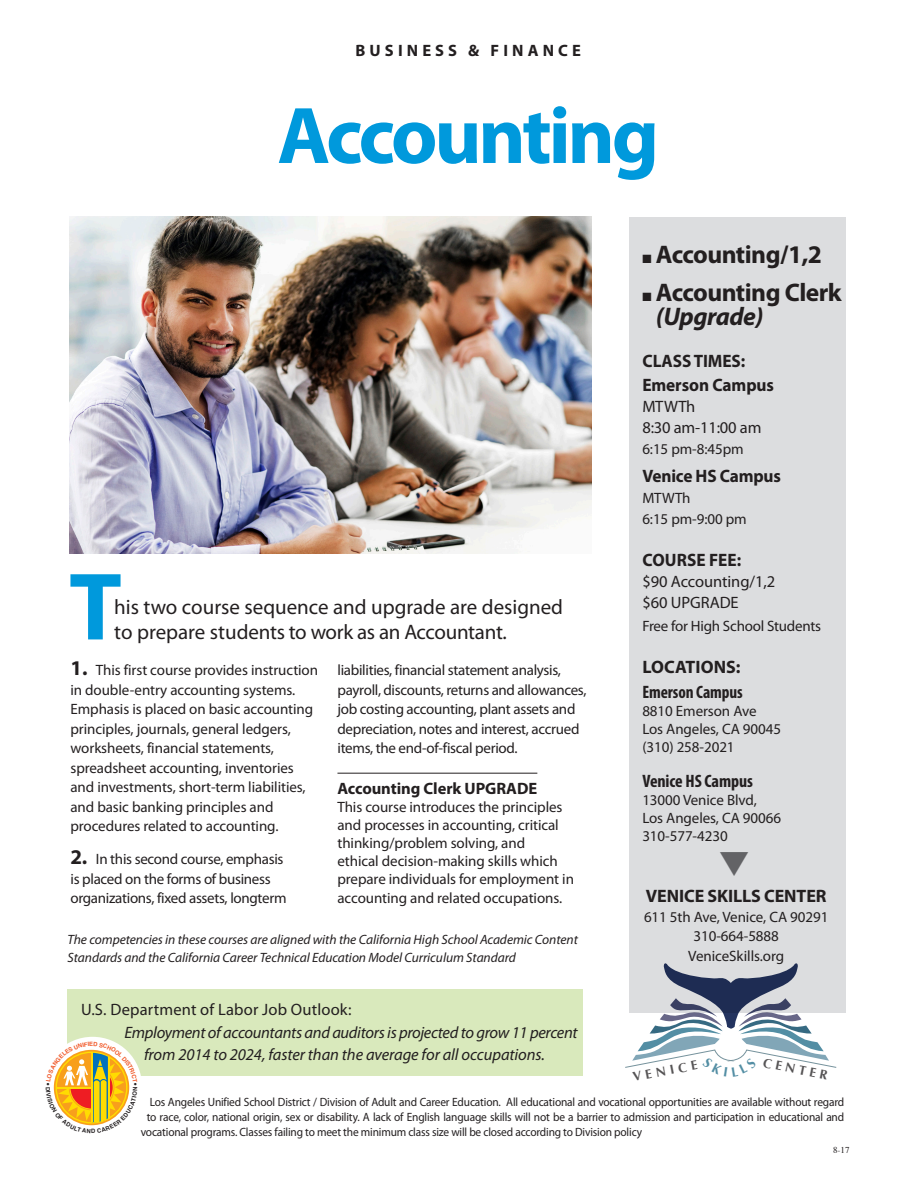
<style>
.page{position:relative;width:918px;height:1188px;background:#fff}
.page>*{position:absolute;margin:0;border:0;box-sizing:border-box;transform-origin:0 0}
.t1{font:700 96.6px "Myriad Pro";color:#0099dc}
.COURSE{font:700 81px "Myriad Pro";letter-spacing:-.04em;color:#0099dc}
.t2{font:700 25.5px/24px "Myriad Pro";letter-spacing:-.02em;color:#231f20}
.t3{font:21px/25.5px "Myriad Pro";color:#231f20}
.NEW{font:700 18px "Myriad Pro";letter-spacing:-.005em;color:#231f20;scale:.96 1}
.NEW-2{font:700 18px "Myriad Pro";letter-spacing:-.005em;color:#231f20}
.INFO{font:700 condensed 18px "Myriad Pro";letter-spacing:-.005em;color:#231f20}
.CondSmall{font:700 condensed 18px "Myriad Pro";letter-spacing:-.005em;color:#231f20;scale:.96 1}
.LOCATION{font:700 18px "Myriad Pro";letter-spacing:-.005em;color:#231f20;scale:.96 1}
.LOCATION-2{font:700 18px "Myriad Pro";letter-spacing:-.005em;color:#231f20}
.LABOR{font:italic 16.5px/22.5px "Myriad Pro";letter-spacing:-.02em;color:#231f20}
.INFO-2{font:16.5px "Myriad Pro";letter-spacing:-.005em;color:#231f20}
.LABOR-2{font:16.5px "Myriad Pro";letter-spacing:.01em;color:#231f20}
.INFO-3{font:700 16.5px "Myriad Pro";letter-spacing:-.005em;color:#231f20}
.SECTOR{font:700 16.5px "Myriad Pro";letter-spacing:.25em;color:#231f20}
.INFO-4{font:15px/19.5px "Myriad Pro";letter-spacing:-.005em;color:#231f20}
.INFO-5{font:italic 13.5px/18px "Myriad Pro";letter-spacing:-.005em;color:#231f20}
.t4{font:700 13.05px "Optima";color:#565455}
.t5{font:12px "Myriad Pro";letter-spacing:-.015em;color:#231f20;scale:.95 1}
.t6{font:700 10.8px "Helvetica";color:#231f20}
.t7{font:9px "Times";color:#231f20}
.s1{font-weight:700;font-size:21px}
.s2{font-style:italic}
</style>
<div class="page">
<div style="left:68px;top:989px;width:516px;height:87px;background:#d9e9bc"></div>
<div style="left:629px;top:217px;width:216px;height:796px;background:#dcdddf"></div>
<div style="left:43px;top:1037px;width:99px;height:98px;background:#fff;border-radius:50%"></div>
<img style="left:69px;top:216px;width:522px;height:338px">
<hr style="left:337px;top:773px;width:200px;height:1px;background:#231f20">
<svg style="left:625px;top:963px;width:212px;height:105px"></svg>
<svg style="left:53px;top:1042px;width:84px;height:84px"></svg>
<p class="SECTOR" style="left:356px;top:39px;width:227px">BUSINESS &amp; FINANCE</p>
<p class="COURSE" style="left:277px;top:83px;width:383px">Accounting</p>
<p class="t1" style="left:69px;top:544px;width:54px">T</p>
<p class="t3" style="left:114px;top:594px;width:450px">his two course sequence and upgrade are designed to prepare students to work as an Accountant.</p>
<p class="INFO-4" style="left:70px;top:660px;width:249px"><span class="s1">1.</span> This first course provides instruction in double-entry accounting systems.<br>Emphasis is placed on basic accounting principles, journals, general ledgers, worksheets, financial statements, spreadsheet accounting, inventories and investments, short-term liabilities, and basic banking principles and procedures related to accounting.</p>
<p class="INFO-4" style="left:70px;top:849px;width:218px"><span class="s1">2.</span> In this second course, emphasis is placed on the forms of business organizations, fixed assets, longterm</p>
<p class="INFO-4" style="left:337px;top:660px;width:251px">liabilities, financial statement analysis, payroll, discounts, returns and allowances, job costing accounting, plant assets and depreciation, notes and interest, accrued items, the end-of-fiscal period.</p>
<p class="INFO-3" style="left:337px;top:777px;width:201px">Accounting Clerk UPGRADE</p>
<p class="INFO-4" style="left:337px;top:798px;width:238px;line-height:18px">This course introduces the principles and processes in accounting, critical thinking/problem solving, and<br>ethical decision-making skills which prepare individuals for employment in</p>
<p class="INFO-4" style="left:337px;top:888px;width:226px">accounting and related occupations.</p>
<p class="INFO-5" style="left:68px;top:930px;width:512px">The competencies in these courses are aligned with the California High School Academic Content<br>Standards and the California Career Technical Education Model Curriculum Standard</p>
<p class="LABOR-2" style="left:81px;top:999px;width:272px">U.S. Department of Labor Job Outlook:</p>
<p class="LABOR" style="left:144px;top:1021px;width:435px;text-indent:-20px">Employment of accountants and auditors is projected to grow 11 percent from 2014 to 2024, faster than the average for all occupations.</p>
<p class="t6" style="left:46px;top:1076px;width:5px">•</p>
<p class="t6" style="left:133px;top:1076px;width:5px">•</p>
<p class="t2" style="left:642px;top:242px;width:181px">■ Accounting/1,2</p>
<p class="t2" style="left:656px;top:279px;width:187px;text-indent:-14px">■ Accounting Clerk <span class="s2">(Upgrade)</span></p>
<p class="LOCATION" style="left:643px;top:349px;width:108px">CLASS TIMES:</p>
<p class="NEW" style="left:642px;top:373px;width:139px">Emerson Campus</p>
<p class="INFO-2" style="left:642px;top:396px;width:55px">MTWTh</p>
<p class="INFO-2" style="left:642px;top:417px;width:121px">8:30 am-11:00 am</p>
<p class="INFO-4" style="left:642px;top:439px;width:103px">6:15 pm-8:45pm</p>
<p class="NEW" style="left:642px;top:464px;width:146px">Venice HS Campus</p>
<p class="INFO-4" style="left:642px;top:488px;width:50px">MTWTh</p>
<p class="INFO-4" style="left:642px;top:509px;width:106px">6:15 pm-9:00 pm</p>
<p class="NEW" style="left:643px;top:548px;width:104px">COURSE FEE:</p>
<p class="INFO-2" style="left:642px;top:571px;width:134px">$90 Accounting/1,2</p>
<p class="INFO-2" style="left:642px;top:592px;width:98px">$60 UPGRADE</p>
<p class="INFO-4" style="left:642px;top:616px;width:180px">Free for High School Students</p>
<p class="LOCATION-2" style="left:643px;top:655px;width:99px">LOCATIONS:</p>
<p class="CondSmall" style="left:642px;top:681px;width:106px">Emerson Campus</p>
<p class="INFO-4" style="left:642px;top:701px;width:116px">8810 Emerson Ave</p>
<p class="INFO-4" style="left:642px;top:719px;width:140px">Los Angeles, CA 90045</p>
<p class="INFO-4" style="left:642px;top:737px;width:94px">(310) 258-2021</p>
<p class="INFO" style="left:642px;top:770px;width:112px">Venice HS Campus</p>
<p class="INFO-4" style="left:642px;top:791px;width:140px;line-height:18px">13000 Venice Blvd,<br>Los Angeles, CA 90066</p>
<p class="INFO-4" style="left:642px;top:826px;width:87px">310-577-4230</p>
<p class="NEW-2" style="left:646px;top:885px;width:182px">VENICE SKILLS CENTER</p>
<p class="INFO-4" style="left:644px;top:907px;width:186px">611 5th Ave, Venice, CA 90291</p>
<p class="INFO-4" style="left:694px;top:926px;width:87px">310-664-5888</p>
<p class="INFO-4" style="left:688px;top:946px;width:97px">VeniceSkills.org</p>
<p class="t4" style="left:631px;top:1070px;width:67px;rotate:-11deg">VENICE</p>
<p class="t4" style="left:765px;top:1055px;width:67px;rotate:11deg">CENTER</p>
<p class="t5" style="left:150px;top:1094px;width:733px">Los Angeles Unified School District / Division of Adult and Career Education. All educational and vocational opportunities are available without regard</p>
<p class="t5" style="left:147px;top:1109px;width:736px">to race, color, national origin, sex or disability. A lack of English language skills will not be a barrier to admission and participation in educational and</p>
<p class="t5" style="left:141px;top:1124px;width:529px">vocational programs. Classes failing to meet the minimum class size will be closed according to Division policy</p>
<p class="t7" style="left:833px;top:1141px;width:18px">8-17</p>
</div>
